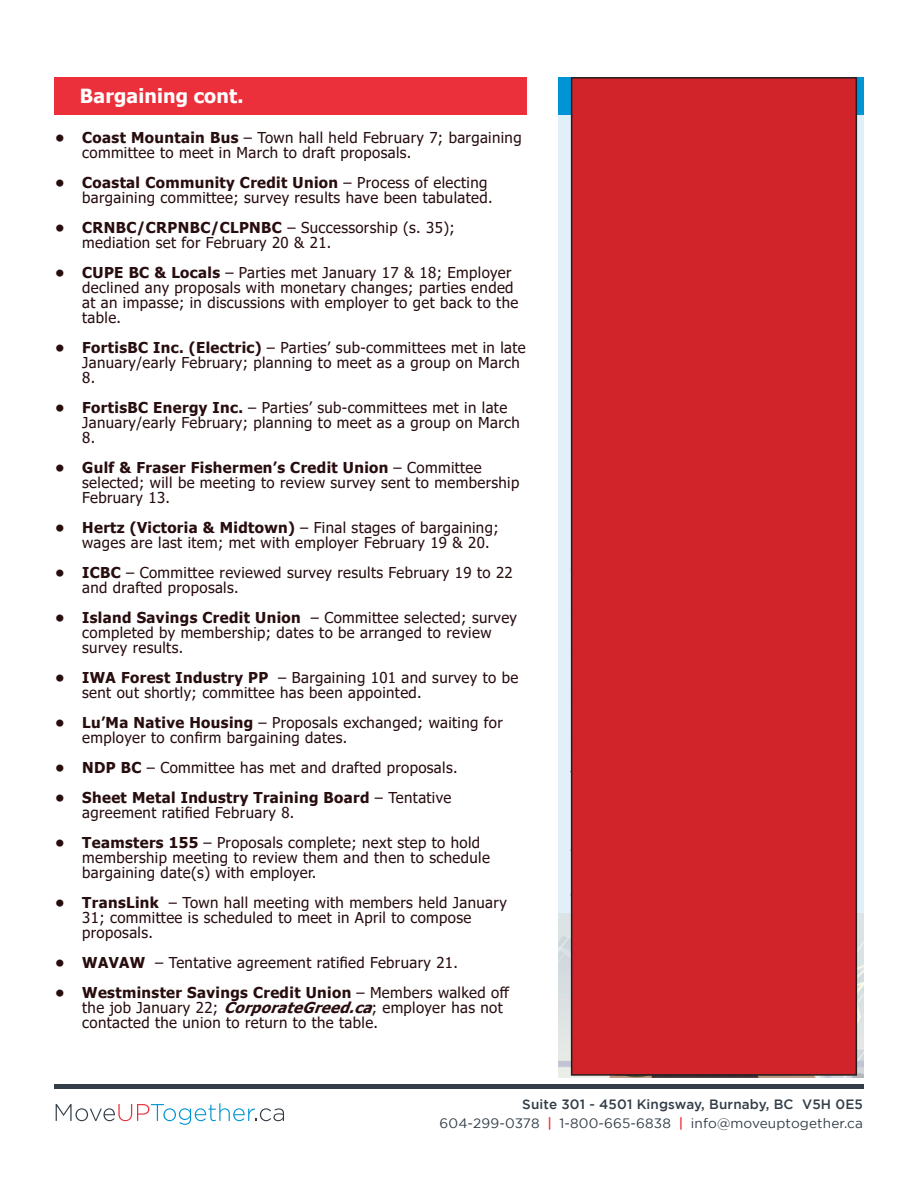
<style>
.page{position:relative;width:918px;height:1188px;background:#fff}
.page>*{position:absolute;margin:0;border:0;box-sizing:border-box;transform-origin:0 0}
.Company_Name{font:700 19.5px "Tahoma";letter-spacing:.01em;color:#fff}
.t1{font:15px/15px "Tahoma";letter-spacing:.025em;color:#280d0f}
.t2{font:13.65px "Gotham";letter-spacing:.01em;color:#323d47}
.Body_9_11{font:500 13.5px "Gotham";letter-spacing:.01em;color:#323d47}
.s1{font-weight:700}
.s2{font-weight:700;font-style:italic}
.s3{font-weight:500;color:#eb303b}
</style>
<div class="page">
<svg style="left:558px;top:114px;width:306px;height:800px;background:#dce9f3"></svg>
<svg style="left:56px;top:1103px;width:228px;height:22px"></svg>
<div style="left:54px;top:1084px;width:810px;height:5px;background:#323d47"></div>
<div style="left:558px;top:77px;width:306px;height:37px;background:#0094d4"></div>
<div style="left:54px;top:77px;width:472px;height:37px;background:#eb303b"></div>
<img style="left:558px;top:914px;width:306px;height:164px">
<div style="left:572px;top:78px;width:284px;height:997px;background:#d1232a"></div>
<div style="left:571px;top:77px;width:286px;height:999px;border:2px solid #231f20"></div>
<p class="Company_Name" style="left:80px;top:82px;width:165px">Bargaining cont.</p>
<p class="t1" style="left:82px;top:131px;width:441px;text-indent:-27px"><span class="s1">• Coast Mountain Bus</span> – Town hall held February 7; bargaining committee to meet in March to draft proposals.</p>
<p class="t1" style="left:82px;top:176px;width:412px;text-indent:-27px"><span class="s1">• Coastal Community Credit Union</span> – Process of electing bargaining committee; survey results have been tabulated.</p>
<p class="t1" style="left:82px;top:221px;width:374px;text-indent:-27px"><span class="s1">• CRNBC/CRPNBC/CLPNBC</span> – Successorship (s. 35); mediation set for February 20 &amp; 21.</p>
<p class="t1" style="left:82px;top:266px;width:438px;text-indent:-27px"><span class="s1">• CUPE BC &amp; Locals</span> – Parties met January 17 &amp; 18; Employer declined any proposals with monetary changes; parties ended at an impasse; in discussions with employer to get back to the table.</p>
<p class="t1" style="left:82px;top:341px;width:445px;text-indent:-27px"><span class="s1">• FortisBC Inc. (Electric)</span> – Parties’ sub-committees met in late<br>January/early February; planning to meet as a group on March<br>8.</p>
<p class="t1" style="left:82px;top:401px;width:439px;text-indent:-27px"><span class="s1">• FortisBC Energy Inc.</span> – Parties’ sub-committees met in late<br>January/early February; planning to meet as a group on March<br>8.</p>
<p class="t1" style="left:82px;top:461px;width:439px;text-indent:-27px"><span class="s1">• Gulf &amp; Fraser Fishermen’s Credit Union</span> – Committee selected; will be meeting to review survey sent to membership<br>February 13.</p>
<p class="t1" style="left:82px;top:521px;width:418px;text-indent:-27px"><span class="s1">• Hertz (Victoria &amp; Midtown)</span> – Final stages of bargaining; wages are last item; met with employer February 19 &amp; 20.</p>
<p class="t1" style="left:82px;top:566px;width:432px;text-indent:-27px"><span class="s1">• ICBC</span> – Committee reviewed survey results February 19 to 22 and drafted proposals.</p>
<p class="t1" style="left:82px;top:611px;width:436px;text-indent:-27px"><span class="s1">• Island Savings Credit Union</span> – Committee selected; survey completed by membership; dates to be arranged to review survey results.</p>
<p class="t1" style="left:82px;top:671px;width:438px;text-indent:-27px"><span class="s1">• IWA Forest Industry PP</span> – Bargaining 101 and survey to be sent out shortly; committee has been appointed.</p>
<p class="t1" style="left:82px;top:716px;width:422px;text-indent:-27px"><span class="s1">• Lu’Ma Native Housing</span> – Proposals exchanged; waiting for employer to confirm bargaining dates.</p>
<p class="t1" style="left:55px;top:761px;width:404px"><span class="s1">• NDP BC</span> – Committee has met and drafted proposals.</p>
<p class="t1" style="left:82px;top:791px;width:371px;text-indent:-27px"><span class="s1">• Sheet Metal Industry Training Board</span> – Tentative agreement ratified February 8.</p>
<p class="t1" style="left:82px;top:836px;width:409px;text-indent:-27px"><span class="s1">• Teamsters 155</span> – Proposals complete; next step to hold membership meeting to review them and then to schedule bargaining date(s) with employer.</p>
<p class="t1" style="left:82px;top:896px;width:426px;text-indent:-27px"><span class="s1">• TransLink</span> – Town hall meeting with members held January<br>31; committee is scheduled to meet in April to compose proposals.</p>
<p class="t1" style="left:55px;top:956px;width:404px"><span class="s1">• WAVAW</span> – Tentative agreement ratified February 21.</p>
<p class="t1" style="left:82px;top:986px;width:429px;text-indent:-27px"><span class="s1">• Westminster Savings Credit Union</span> – Members walked off the job January 22; <span class="s2">CorporateGreed.ca</span>; employer has not contacted the union to return to the table.</p>
<p class="Body_9_11" style="left:522px;top:1096px;width:342px">Suite 301 - 4501 Kingsway, Burnaby, BC V5H 0E5</p>
<p class="t2" style="left:440px;top:1116px;width:425px">604-299-0378 <span class="s3">|</span> 1-800-665-6838 <span class="s3">|</span> info@moveuptogether.ca</p>
</div>
